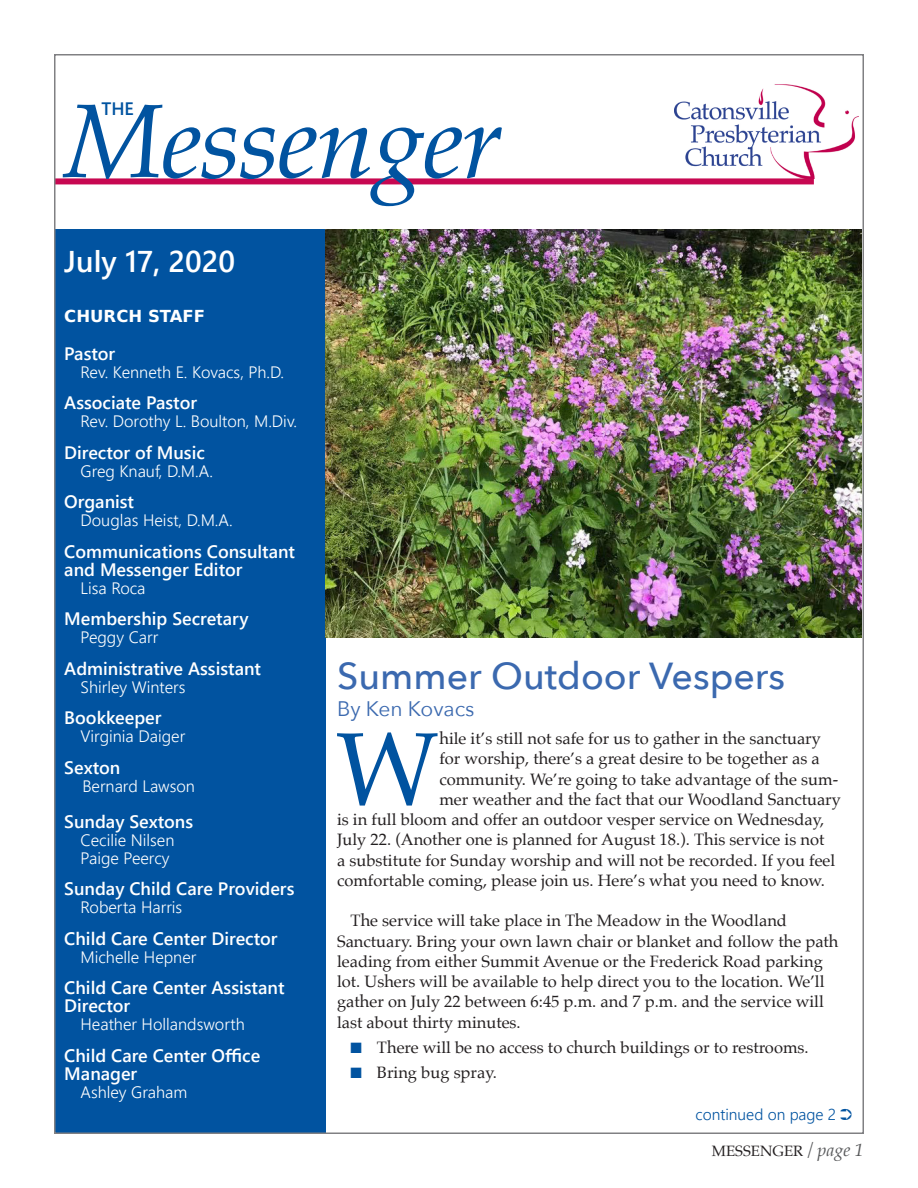
<style>
.page{position:relative;width:918px;height:1188px;background:#fff}
.page>*{position:absolute;margin:0;border:0;box-sizing:border-box;transform-origin:0 0}
.t1{font:italic 105px "Palatino";letter-spacing:-.02em;color:#0153a0}
.Body_Front_Page_Intr{font:103.5px "Palatino";color:#0153a0}
.Sidebar_headline{font:500 37.5px "Avenir Next";color:#3b69af}
.t2{font:30px "Webly Sleek UI Semibold";color:#fff}
.Sidebar_headline-2{font:21px "Avenir Next";color:#3b69af}
.t3{font:18px/18px "Webly Sleek UI Semibold";color:#fff}
.t4{font:18px "Webly Sleek UI Semibold";color:#0153a0}
.Body_Front_Page_Intr-2{font:16.5px/20.2px "Palatino";color:#231f20}
.Name{font:16.5px "Webly Sleek UI Semilight";color:#fff}
.t5{font:700 16.5px "Bitstream Vera Sans";color:#fff}
.t6{font:15.75px "Webly Sleek UI Semilight";color:#0153a0}
.t7{font:15px "Palatino";color:#231f20}
.s1{color:#0153a0}
.s2{font-style:italic;font-size:18px;color:#57585a}
</style>
<div class="page">
<img style="left:675px;top:84px;width:183px;height:94px">
<div style="left:56px;top:230px;width:270px;height:903px;background:#0153a0"></div>
<div style="left:55px;top:178px;width:759px;height:6px;background:#c70851"></div>
<img style="left:326px;top:230px;width:535px;height:407px">
<p class="t4" style="left:101px;top:95px;width:34px">THE</p>
<p class="t1" style="left:64px;top:53px;width:440px">Messenger</p>
<p class="t2" style="left:64px;top:239px;width:172px">July 17, 2020</p>
<p class="t5" style="left:64px;top:307px;width:142px">CHURCH STAFF</p>
<p class="t3" style="left:64px;top:344px;width:52px">Pastor</p>
<p class="Name" style="left:81px;top:360px;width:205px">Rev. Kenneth E. Kovacs, Ph.D.</p>
<p class="t3" style="left:64px;top:393px;width:134px">Associate Pastor</p>
<p class="Name" style="left:81px;top:409px;width:218px">Rev. Dorothy L. Boulton, M.Div.</p>
<p class="t3" style="left:64px;top:443px;width:142px">Director of Music</p>
<p class="Name" style="left:81px;top:459px;width:134px">Greg Knauf, D.M.A.</p>
<p class="t3" style="left:64px;top:492px;width:71px">Organist</p>
<p class="Name" style="left:81px;top:508px;width:154px">Douglas Heist, D.M.A.</p>
<p class="t3" style="left:64px;top:542px;width:232px">Communications Consultant and Messenger Editor</p>
<p class="Name" style="left:81px;top:576px;width:67px">Lisa Roca</p>
<p class="t3" style="left:64px;top:609px;width:186px">Membership Secretary</p>
<p class="Name" style="left:81px;top:625px;width:79px">Peggy Carr</p>
<p class="t3" style="left:64px;top:659px;width:198px">Administrative Assistant</p>
<p class="Name" style="left:81px;top:675px;width:107px">Shirley Winters</p>
<p class="t3" style="left:64px;top:708px;width:99px">Bookkeeper</p>
<p class="Name" style="left:81px;top:724px;width:106px">Virginia Daiger</p>
<p class="t3" style="left:64px;top:758px;width:58px">Sexton</p>
<p class="Name" style="left:82px;top:774px;width:114px">Bernard Lawson</p>
<p class="t3" style="left:64px;top:812px;width:130px">Sunday Sextons</p>
<p class="Name" style="left:81px;top:828px;width:95px">Cecilie Nilsen</p>
<p class="Name" style="left:81px;top:846px;width:91px">Paige Peercy</p>
<p class="t3" style="left:64px;top:879px;width:232px">Sunday Child Care Providers</p>
<p class="Name" style="left:81px;top:895px;width:103px">Roberta Harris</p>
<p class="t3" style="left:64px;top:929px;width:215px">Child Care Center Director</p>
<p class="Name" style="left:81px;top:945px;width:117px">Michelle Hepner</p>
<p class="t3" style="left:64px;top:978px;width:222px">Child Care Center Assistant<br>Director</p>
<p class="Name" style="left:81px;top:1012px;width:166px">Heather Hollandsworth</p>
<p class="t3" style="left:64px;top:1046px;width:198px">Child Care Center Office<br>Manager</p>
<p class="Name" style="left:81px;top:1080px;width:108px">Ashley Graham</p>
<p class="Sidebar_headline" style="left:337px;top:644px;width:450px">Summer Outdoor Vespers</p>
<p class="Sidebar_headline-2" style="left:337px;top:691px;width:139px">By Ken Kovacs</p>
<p class="Body_Front_Page_Intr" style="left:336px;top:684px;width:105px">W</p>
<p class="Body_Front_Page_Intr-2" style="left:439px;top:728px;width:383px">hile it’s still not safe for us to gather in the sanctuary</p>
<p class="Body_Front_Page_Intr-2" style="left:439px;top:749px;width:382px">for worship, there’s a great desire to be together as a</p>
<p class="Body_Front_Page_Intr-2" style="left:439px;top:769px;width:400px">community. We’re going to take advantage of the sum-</p>
<p class="Body_Front_Page_Intr-2" style="left:439px;top:789px;width:403px">mer weather and the fact that our Woodland Sanctuary</p>
<p class="Body_Front_Page_Intr-2" style="left:337px;top:809px;width:489px">is in full bloom and offer an outdoor vesper service on Wednesday,</p>
<p class="Body_Front_Page_Intr-2" style="left:337px;top:830px;width:489px">July 22. (Another one is planned for August 18.). This service is not</p>
<p class="Body_Front_Page_Intr-2" style="left:337px;top:850px;width:500px">a substitute for Sunday worship and will not be recorded. If you feel</p>
<p class="Body_Front_Page_Intr-2" style="left:337px;top:870px;width:489px">comfortable coming, please join us. Here’s what you need to know.</p>
<p class="Body_Front_Page_Intr-2" style="left:337px;top:911px;width:503px;text-indent:14px">The service will take place in The Meadow in the Woodland Sanctuary. Bring your own lawn chair or blanket and follow the path leading from either Summit Avenue or the Frederick Road parking lot. Ushers will be available to help direct you to the location. We’ll gather on July 22 between 6:45 p.m. and 7 p.m. and the service will last about thirty minutes.</p>
<p class="Body_Front_Page_Intr-2" style="left:351px;top:1037px;width:460px"><span class="s1">■</span> There will be no access to church buildings or to restrooms.</p>
<p class="Body_Front_Page_Intr-2" style="left:351px;top:1062px;width:148px"><span class="s1">■</span> Bring bug spray.</p>
<p class="t6" style="left:696px;top:1102px;width:158px">continued on page 2 ➲</p>
<p class="t7" style="left:712px;top:1139px;width:154px">MESSENGER <span class="s2">/ page 1</span></p>
</div>
